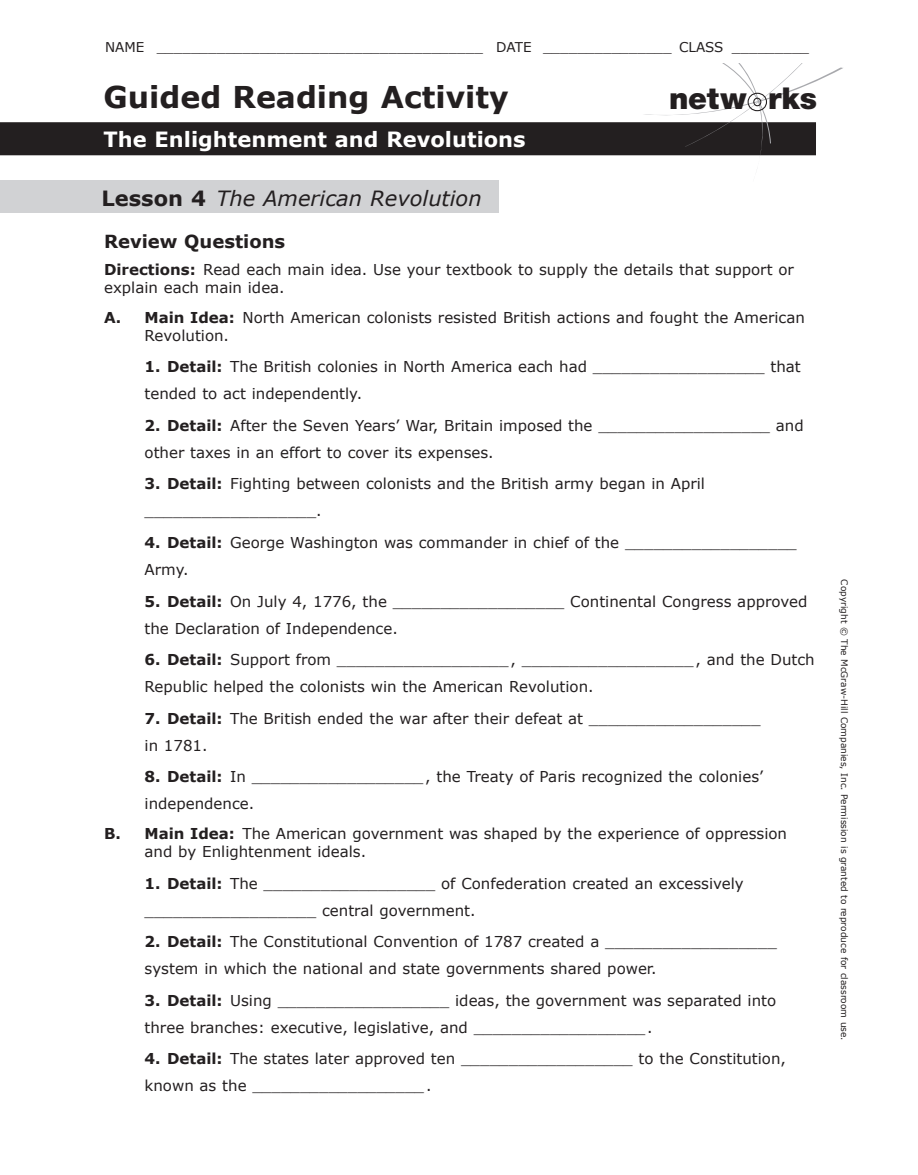
<style>
.page{position:relative;width:918px;height:1175px;background:#fff}
.page>*{position:absolute;margin:0;border:0;box-sizing:border-box;transform-origin:0 0}
.t1{font:900 30.15px "Helvetica Neue LT Std";color:#231f20}
.t2{font:700 30px "Verdana";color:#231f20}
.t3{font:700 21px "Verdana";color:#fff}
.t4{font:italic 21px "Verdana";color:#231f20}
.t5{font:700 18px "Verdana";color:#231f20}
.t6{font:15px/27px "Verdana";color:#231f20}
.t7{font:13.5px "Verdana";color:#231f20}
.t8{font:9px "Verdana";color:#231f20}
.s1{font-weight:700;font-style:normal}
.s2{font-weight:700}
</style>
<div class="page">
<div style="left:0;top:122px;width:816px;height:33px;background:#231f20"></div>
<svg style="left:642px;top:63px;width:201px;height:93px"></svg>
<div style="left:0;top:180px;width:498px;height:33px;background:#d1d2d4"></div>
<p class="t7" style="left:105px;top:39px;width:706px">NAME ______________________________________ DATE _______________ CLASS _________</p>
<h1 class="t1" style="left:669px;top:81px;width:150px">netw rks</h1>
<h3 class="t3" style="left:104px;top:126px;width:424px">The Enlightenment and Revolutions</h3>
<h2 class="t2" style="left:104px;top:78px;width:407px">Guided Reading Activity</h2>
<h3 class="t4" style="left:102px;top:184px;width:382px"><span class="s1">Lesson 4</span> The American Revolution</h3>
<p class="t5" style="left:104px;top:230px;width:183px">Review Questions</p>
<p class="t6" style="left:104px;top:260px;width:691px;line-height:18px"><span class="s2">Directions:</span> Read each main idea. Use your textbook to supply the details that support or explain each main idea.</p>
<p class="t6" style="left:145px;top:308px;width:662px;line-height:18px;text-indent:-40px"><span class="s2">A. Main Idea:</span> North American colonists resisted British actions and fought the American<br>Revolution.</p>
<p class="t6" style="left:145px;top:353px;width:658px"><span class="s2">1. Detail:</span> The British colonies in North America each had __________________ that tended to act independently.</p>
<p class="t6" style="left:145px;top:411px;width:661px"><span class="s2">2. Detail:</span> After the Seven Years’ War, Britain imposed the __________________ and other taxes in an effort to cover its expenses.</p>
<p class="t6" style="left:145px;top:470px;width:562px"><span class="s2">3. Detail:</span> Fighting between colonists and the British army began in April __________________.</p>
<p class="t6" style="left:145px;top:528px;width:654px"><span class="s2">4. Detail:</span> George Washington was commander in chief of the __________________<br>Army.</p>
<p class="t6" style="left:145px;top:587px;width:664px"><span class="s2">5. Detail:</span> On July 4, 1776, the __________________ Continental Congress approved the Declaration of Independence.</p>
<p class="t6" style="left:145px;top:645px;width:672px"><span class="s2">6. Detail:</span> Support from __________________ , __________________ , and the Dutch<br>Republic helped the colonists win the American Revolution.</p>
<p class="t6" style="left:145px;top:704px;width:618px"><span class="s2">7. Detail:</span> The British ended the war after their defeat at __________________ in 1781.</p>
<p class="t6" style="left:145px;top:762px;width:620px"><span class="s2">8. Detail:</span> In __________________ , the Treaty of Paris recognized the colonies’ independence.</p>
<p class="t6" style="left:145px;top:824px;width:644px;line-height:18px;text-indent:-40px"><span class="s2">B. Main Idea:</span> The American government was shaped by the experience of oppression and by Enlightenment ideals.</p>
<p class="t6" style="left:145px;top:869px;width:601px"><span class="s2">1. Detail:</span> The __________________ of Confederation created an excessively __________________ central government.</p>
<p class="t6" style="left:145px;top:927px;width:634px"><span class="s2">2. Detail:</span> The Constitutional Convention of 1787 created a __________________ system in which the national and state governments shared power.</p>
<p class="t6" style="left:145px;top:986px;width:633px"><span class="s2">3. Detail:</span> Using __________________ ideas, the government was separated into three branches: executive, legislative, and __________________ .</p>
<p class="t6" style="left:145px;top:1044px;width:643px"><span class="s2">4. Detail:</span> The states later approved ten __________________ to the Constitution, known as the __________________ .</p>
<p class="t8" style="left:850px;top:579px;width:463px;rotate:90deg">Copyright © The McGraw-Hill Companies, Inc. Permission is granted to reproduce for classroom use.</p>
</div>
